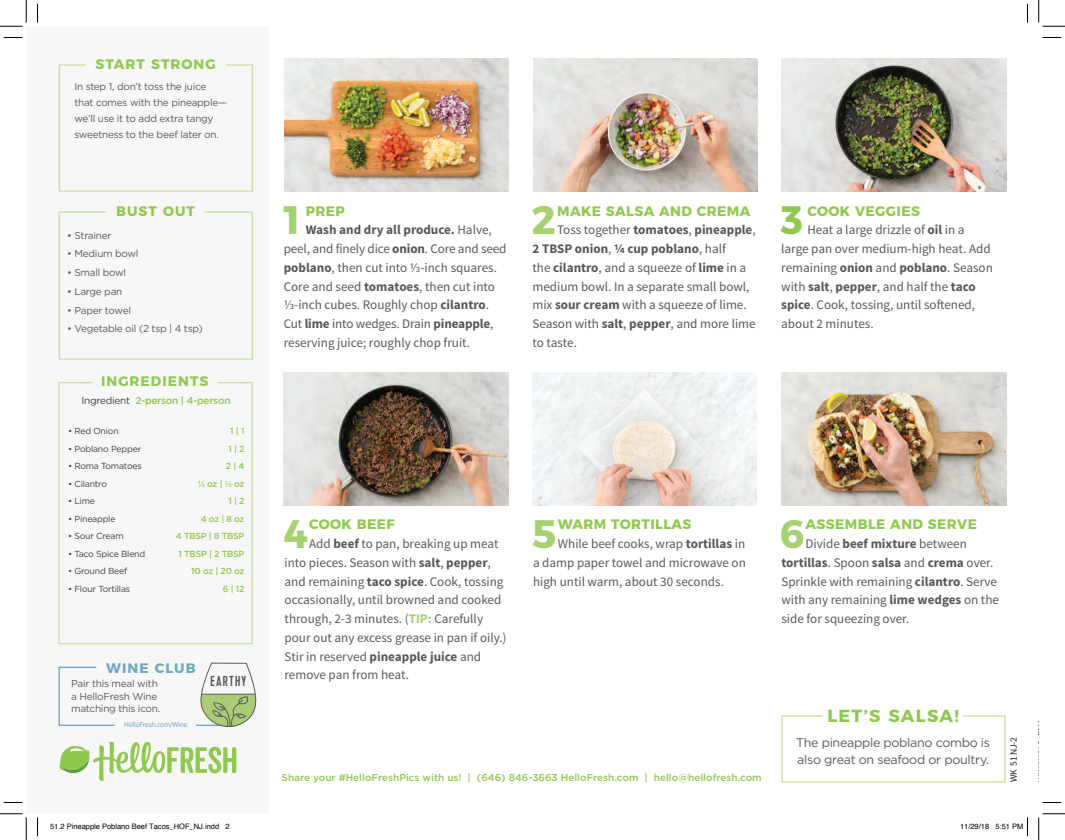
<style>
.page{position:relative;width:1065px;height:840px;background:#fff}
.page>*{position:absolute;margin:0;border:0;box-sizing:border-box;transform-origin:0 0}
.t1{font:700 39.62px "Montserrat";color:#a6d170}
.t2{font:700 39.62px "Montserrat";color:#8fc84e}
.t3{font:700 17.5px "Montserrat";letter-spacing:.075em;color:#8fc84e}
.t4{font:14.38px "Kapra";letter-spacing:.08em;color:#58595b}
.t5{font:700 13.75px "Montserrat";letter-spacing:.03em;color:#8fc84e}
.t6{font:700 13.75px "Montserrat";letter-spacing:.075em;color:#8fc84e}
.t7{font:700 13.75px "Montserrat";letter-spacing:.075em;color:#70a7bf}
.t8{font:13.12px/18.8px "Source Sans Pro";color:#57585a}
.t9{font:12.5px/16.8px "Gotham";letter-spacing:-.025em;color:#57585a}
.t10{font:10px/16.2px "Gotham";letter-spacing:-.025em;color:#57585a}
.t11{font:500 10px "Gotham";color:#8fc84e}
.t12{font:500 10px "Gotham";letter-spacing:-.025em;color:#8fc84e}
.t13{font:9.62px "Source Sans Pro";letter-spacing:-.025em;color:#231f20}
.t14{font:8.75px "Gotham";letter-spacing:-.025em;color:#3e3e3f}
.t15{font:500 8.75px/17.5px "Gotham";letter-spacing:-.025em;color:#8fc84e;text-align:right}
.t16{font:7.5px "Helvetica";color:#000}
.t17{font:7.5px "Source Sans Pro";letter-spacing:-.025em;color:#70a7bf}
.s1{font-weight:400;color:#3e3e3f}
.s2{font-weight:700}
.s3{font-weight:700;color:#a6d170}
</style>
<div class="page">
<div style="left:26px;top:26px;width:243px;height:788px;background:#f7f7f8"></div>
<img style="left:285px;top:59px;width:224px;height:133px">
<img style="left:533px;top:59px;width:224px;height:133px">
<img style="left:533px;top:373px;width:224px;height:132px">
<img style="left:283px;top:373px;width:226px;height:132px">
<img style="left:782px;top:58px;width:224px;height:133px">
<img style="left:782px;top:373px;width:224px;height:132px">
<svg style="left:58px;top:211px;width:195px;height:149px"></svg>
<svg style="left:58px;top:382px;width:195px;height:263px"></svg>
<svg style="left:58px;top:64px;width:195px;height:128px"></svg>
<svg style="left:781px;top:715px;width:225px;height:68px"></svg>
<svg style="left:58px;top:666px;width:57px;height:60px"></svg>
<hr style="left:197px;top:725px;width:35px;height:1px;background:#70a7bf">
<svg style="left:201px;top:663px;width:55px;height:64px"></svg>
<svg style="left:60px;top:742px;width:176px;height:39px"></svg>
<svg style="left:4px;top:37px;width:18px;height:1px"></svg>
<svg style="left:1043px;top:37px;width:18px;height:1px"></svg>
<svg style="left:4px;top:802px;width:18px;height:1px"></svg>
<svg style="left:1043px;top:802px;width:18px;height:1px"></svg>
<svg style="left:37px;top:4px;width:1px;height:18px"></svg>
<svg style="left:37px;top:818px;width:1px;height:18px"></svg>
<svg style="left:1027px;top:4px;width:1px;height:18px"></svg>
<svg style="left:0;top:0;width:27px;height:27px"></svg>
<svg style="left:0;top:814px;width:27px;height:26px"></svg>
<svg style="left:1039px;top:0;width:26px;height:27px"></svg>
<svg style="left:1039px;top:814px;width:26px;height:26px"></svg>
<svg style="left:1027px;top:818px;width:1px;height:18px"></svg>
<p class="t6" style="left:96px;top:53px;width:122px">START STRONG</p>
<p class="t10" style="left:74px;top:78px;width:154px">In step 1, don’t toss the juice that comes with the pineapple— we’ll use it to add extra tangy sweetness to the beef later on.</p>
<p class="t5" style="left:116px;top:200px;width:80px">BUST OUT</p>
<p class="t10" style="left:67px;top:227px;width:46px">• Strainer</p>
<p class="t10" style="left:67px;top:246px;width:73px">• Medium bowl</p>
<p class="t10" style="left:67px;top:264px;width:61px">• Small bowl</p>
<p class="t10" style="left:67px;top:283px;width:57px">• Large pan</p>
<p class="t10" style="left:67px;top:302px;width:65px">• Paper towel</p>
<p class="t10" style="left:67px;top:320px;width:137px">• Vegetable oil (2 tsp | 4 tsp)</p>
<p class="t6" style="left:101px;top:370px;width:109px">INGREDIENTS</p>
<p class="t12" style="left:81px;top:394px;width:151px"><span class="s1">Ingredient</span> 2-person | 4-person</p>
<p class="t15" style="left:176px;top:422px;width:70px">1 | 1<br>1 | 2<br>2 | 4<br>¼ oz | ½ oz<br>1 | 2<br>4 oz | 8 oz<br>4 TBSP | 8 TBSP<br>1 TBSP | 2 TBSP<br>10 oz | 20 oz<br>6 | 12</p>
<p class="t14" style="left:68px;top:426px;width:52px">• Red Onion</p>
<p class="t14" style="left:68px;top:443px;width:75px">• Poblano Pepper</p>
<p class="t14" style="left:68px;top:461px;width:75px">• Roma Tomatoes</p>
<p class="t14" style="left:68px;top:478px;width:40px">• Cilantro</p>
<p class="t14" style="left:68px;top:496px;width:28px">• Lime</p>
<p class="t14" style="left:68px;top:513px;width:49px">• Pineapple</p>
<p class="t14" style="left:68px;top:531px;width:57px">• Sour Cream</p>
<p class="t14" style="left:68px;top:548px;width:79px">• Taco Spice Blend</p>
<p class="t14" style="left:68px;top:566px;width:61px">• Ground Beef</p>
<p class="t14" style="left:68px;top:583px;width:64px">• Flour Tortillas</p>
<p class="t7" style="left:106px;top:656px;width:91px">WINE CLUB</p>
<p class="t10" style="left:71px;top:677px;width:90px;line-height:12.5px">Pair this meal with a HelloFresh Wine matching this icon.</p>
<p class="t17" style="left:124px;top:720px;width:65px">HelloFresh.com/Wine</p>
<p class="t4" style="left:211px;top:673px;width:37px">EARTHY</p>
<h1 class="t1" style="left:280px;top:187px;width:26px">1</h1>
<p class="t5" style="left:306px;top:199px;width:41px">PREP</p>
<p class="t8" style="left:284px;top:221px;width:224px;text-indent:22px"><span class="s2">Wash and dry all produce.</span> Halve, peel, and finely dice <span class="s2">onion</span>. Core and seed <span class="s2">poblano</span>, then cut into ⅓-inch squares.<br>Core and seed <span class="s2">tomatoes</span>, then cut into ⅓-inch cubes. Roughly chop <span class="s2">cilantro</span>.<br>Cut <span class="s2">lime</span> into wedges. Drain <span class="s2">pineapple</span>, reserving juice; roughly chop fruit.</p>
<h1 class="t1" style="left:532px;top:187px;width:26px">2</h1>
<p class="t5" style="left:557px;top:199px;width:195px">MAKE SALSA AND CREMA</p>
<p class="t8" style="left:533px;top:221px;width:225px;text-indent:25px">Toss together <span class="s2">tomatoes</span>, <span class="s2">pineapple</span>,<br><span class="s2">2 TBSP onion</span>, <span class="s2">¼ cup poblano</span>, half<br>the <span class="s2">cilantro</span>, and a squeeze of <span class="s2">lime</span> in a medium bowl. In a separate small bowl, mix <span class="s2">sour cream</span> with a squeeze of lime.<br>Season with <span class="s2">salt</span>, <span class="s2">pepper</span>, and more lime to taste.</p>
<h1 class="t2" style="left:781px;top:187px;width:24px">3</h1>
<p class="t5" style="left:807px;top:199px;width:114px">COOK VEGGIES</p>
<p class="t8" style="left:781px;top:221px;width:213px;text-indent:26px">Heat a large drizzle of <span class="s2">oil</span> in a large pan over medium-high heat. Add remaining <span class="s2">onion</span> and <span class="s2">poblano</span>. Season with <span class="s2">salt</span>, <span class="s2">pepper</span>, and half the <span class="s2">taco spice</span>. Cook, tossing, until softened, about 2 minutes.</p>
<h1 class="t1" style="left:283px;top:501px;width:26px">4</h1>
<p class="t5" style="left:309px;top:513px;width:87px">COOK BEEF</p>
<p class="t8" style="left:285px;top:535px;width:224px;text-indent:25px">Add <span class="s2">beef</span> to pan, breaking up meat into pieces. Season with <span class="s2">salt</span>, <span class="s2">pepper</span>, and remaining <span class="s2">taco spice</span>. Cook, tossing occasionally, until browned and cooked through, 2-3 minutes. (<span class="s3">TIP:</span> Carefully pour out any excess grease in pan if oily.)<br>Stir in reserved <span class="s2">pineapple juice</span> and remove pan from heat.</p>
<h1 class="t1" style="left:532px;top:501px;width:26px">5</h1>
<p class="t5" style="left:558px;top:513px;width:135px">WARM TORTILLAS</p>
<p class="t8" style="left:533px;top:535px;width:214px;text-align:justify;text-indent:25px">While beef cooks, wrap <span class="s2">tortillas</span> in a damp paper towel and microwave on high until warm, about 30 seconds.</p>
<h1 class="t1" style="left:780px;top:501px;width:26px">6</h1>
<p class="t5" style="left:806px;top:513px;width:173px">ASSEMBLE AND SERVE</p>
<p class="t8" style="left:781px;top:535px;width:219px;text-indent:24px">Divide <span class="s2">beef mixture</span> between <span class="s2">tortillas</span>. Spoon <span class="s2">salsa</span> and <span class="s2">crema</span> over.<br>Sprinkle with remaining <span class="s2">cilantro</span>. Serve with any remaining <span class="s2">lime wedges</span> on the side for squeezing over.</p>
<p class="t11" style="left:282px;top:771px;width:482px">Share your #HelloFreshPics with us! | (646) 846-3663 HelloFresh.com | hello@hellofresh.com</p>
<h2 class="t3" style="left:827px;top:702px;width:133px">LET’S SALSA!</h2>
<p class="t9" style="left:796px;top:734px;width:195px">The pineapple poblano combo is also great on seafood or poultry.</p>
<p class="t13" style="left:1008px;top:782px;width:46px;rotate:-90deg">WK 51 NJ-2</p>
<p class="t13" style="left:1036px;top:782px;width:64px;rotate:-90deg">WK XX XX-5_FAM</p>
<p class="t16" style="left:50px;top:820px;width:181px">51.2 Pineapple Poblano Beef Tacos_HOF_NJ.indd 2</p>
<p class="t16" style="left:960px;top:820px;width:65px">11/29/18 5:51 PM</p>
</div>
